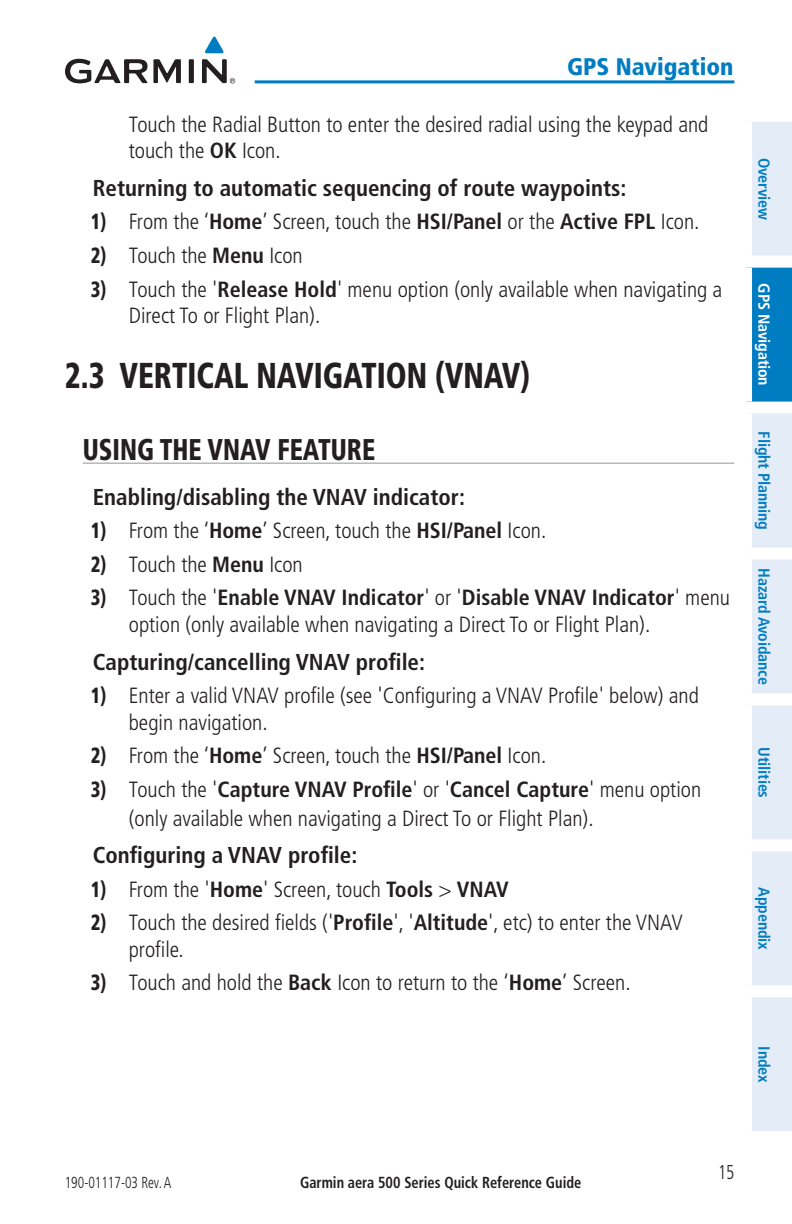
<style>
.page{position:relative;width:792px;height:1224px;background:#fff}
.page>*{position:absolute;margin:0;border:0;box-sizing:border-box;transform-origin:0 0}
.t1{font:900 condensed 36px "Frutiger";color:#231f20;scale:.85 1}
.t2{font:900 condensed 30px "Frutiger";color:#231f20;scale:.85 1}
.t3{font:900 condensed 24px "Frutiger";color:#007cc2}
.t4{font:700 condensed 23px "Frutiger";color:#231f20}
.t5{font:300 condensed 22px/26.4px "Frutiger";color:#231f20}
.t6{font:300 condensed 20px "Frutiger";color:#231f20;scale:.85 1}
.t7{font:700 condensed 16px "Frutiger";letter-spacing:-.01em;color:#007cc2}
.t8{font:700 condensed 16px "Frutiger";color:#231f20;scale:.9 1}
.t9{font:300 condensed 16px "Frutiger";color:#231f20;scale:.85 1}
.t10{font:700 condensed 16px "Frutiger";letter-spacing:-.01em;color:#fff}
.s1{font-weight:700}
.s2{font-weight:900}
</style>
<div class="page">
<div style="left:752px;top:122px;width:40px;height:1009px;background:#e4ecf7"></div>
<div style="left:746px;top:262px;width:46px;height:146px;background:#007cc2"></div>
<div style="left:740px;top:256px;width:52px;height:12px;background:#fff"></div>
<div style="left:740px;top:268px;width:12px;height:134px;background:#fff"></div>
<div style="left:740px;top:402px;width:52px;height:12px;background:#fff"></div>
<div style="left:740px;top:548px;width:52px;height:12px;background:#fff"></div>
<div style="left:740px;top:693px;width:52px;height:12px;background:#fff"></div>
<div style="left:740px;top:839px;width:52px;height:12px;background:#fff"></div>
<div style="left:740px;top:985px;width:52px;height:12px;background:#fff"></div>
<hr style="left:83px;top:463px;width:651px;height:1px;background:#939598">
<hr style="left:255px;top:80px;width:479px;height:3px;background:#007cc2">
<svg style="left:205px;top:37px;width:19px;height:16px"></svg>
<svg style="left:65px;top:59px;width:170px;height:24px"></svg>
<p class="t3" style="left:567px;top:52px;width:168px">GPS NAVIGATION</p>
<p class="t5" style="left:129px;top:111px;width:581px">Touch the Radial Button to enter the desired radial using the keypad and touch the <span class="s1">OK</span> Icon.</p>
<p class="t4" style="left:93px;top:174px;width:535px">Returning to automatic sequencing of route waypoints:</p>
<p class="t5" style="left:91px;top:209px;width:610px"><span class="s2">1)</span> From the ‘<span class="s1">Home</span>’ Screen, touch the <span class="s1">HSI/Panel</span> or the <span class="s1">Active FPL</span> Icon.</p>
<p class="t5" style="left:91px;top:242px;width:213px"><span class="s2">2)</span> Touch the <span class="s1">Menu</span> Icon</p>
<p class="t5" style="left:129px;top:276px;width:595px;text-indent:-38px"><span class="s2">3)</span> Touch the '<span class="s1">Release Hold</span>' menu option (only available when navigating a<br>Direct To or Flight Plan).</p>
<h1 class="t1" style="left:65px;top:354px;width:549px">2.3 VERTICAL NAVIGATION (VNAV)</h1>
<h2 class="t2" style="left:83px;top:431px;width:346px">USING THE VNAV FEATURE</h2>
<p class="t4" style="left:93px;top:483px;width:374px">Enabling/disabling the VNAV indicator:</p>
<p class="t5" style="left:91px;top:518px;width:457px"><span class="s2">1)</span> From the ‘<span class="s1">Home</span>’ Screen, touch the <span class="s1">HSI/Panel</span> Icon.</p>
<p class="t5" style="left:91px;top:551px;width:213px"><span class="s2">2)</span> Touch the <span class="s1">Menu</span> Icon</p>
<p class="t5" style="left:129px;top:585px;width:603px;text-indent:-38px"><span class="s2">3)</span> Touch the '<span class="s1">Enable VNAV Indicator</span>' or '<span class="s1">Disable VNAV Indicator</span>' menu option (only available when navigating a Direct To or Flight Plan).</p>
<p class="t4" style="left:93px;top:648px;width:334px">Capturing/cancelling VNAV profile:</p>
<p class="t5" style="left:129px;top:683px;width:572px;text-indent:-38px"><span class="s2">1)</span> Enter a valid VNAV profile (see 'Configuring a VNAV Profile' below) and begin navigation.</p>
<p class="t5" style="left:91px;top:743px;width:457px"><span class="s2">2)</span> From the ‘<span class="s1">Home</span>’ Screen, touch the <span class="s1">HSI/Panel</span> Icon.</p>
<p class="t5" style="left:129px;top:775px;width:574px;line-height:28.8px;text-indent:-38px"><span class="s2">3)</span> Touch the '<span class="s1">Capture VNAV Profile</span>' or '<span class="s1">Cancel Capture</span>' menu option (only available when navigating a Direct To or Flight Plan).</p>
<p class="t4" style="left:93px;top:842px;width:266px">Configuring a VNAV profile:</p>
<p class="t5" style="left:91px;top:876px;width:420px"><span class="s2">1)</span> From the '<span class="s1">Home</span>' Screen, touch <span class="s1">Tools</span> &gt; <span class="s1">VNAV</span></p>
<p class="t5" style="left:129px;top:910px;width:556px;text-indent:-38px"><span class="s2">2)</span> Touch the desired fields ('<span class="s1">Profile</span>', '<span class="s1">Altitude</span>', etc) to enter the VNAV profile.</p>
<p class="t5" style="left:91px;top:970px;width:541px"><span class="s2">3)</span> Touch and hold the <span class="s1">Back</span> Icon to return to the ‘<span class="s1">Home</span>’ Screen.</p>
<p class="t7" style="left:773px;top:158px;width:64px;rotate:90deg">Overview</p>
<p class="t10" style="left:773px;top:283px;width:104px;rotate:90deg">GPS Navigation</p>
<p class="t7" style="left:773px;top:431px;width:100px;rotate:90deg">Flight Planning</p>
<p class="t7" style="left:773px;top:568px;width:118px;rotate:90deg">Hazard Avoidance</p>
<p class="t7" style="left:773px;top:747px;width:52px;rotate:90deg">Utilities</p>
<p class="t7" style="left:773px;top:887px;width:64px;rotate:90deg">Appendix</p>
<p class="t7" style="left:773px;top:1046px;width:38px;rotate:90deg">Index</p>
<p class="t9" style="left:65px;top:1173px;width:127px">190-01117-03 Rev. A</p>
<p class="t8" style="left:300px;top:1173px;width:314px">Garmin aera 500 Series Quick Reference Guide</p>
<p class="t6" style="left:718px;top:1161px;width:21px">15</p>
</div>
